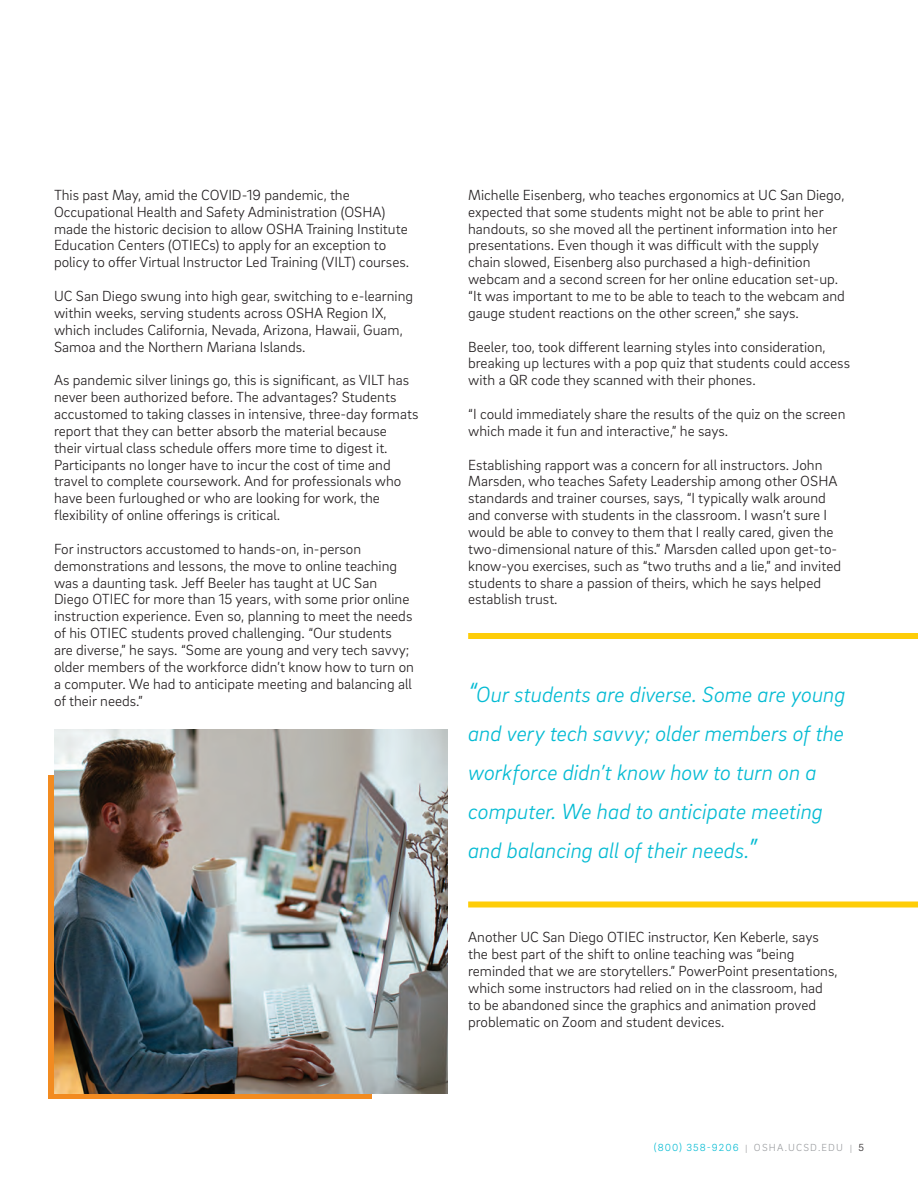
<style>
.page{position:relative;width:918px;height:1188px;background:#fff}
.page>*{position:absolute;margin:0;border:0;box-sizing:border-box;transform-origin:0 0}
.t1{font:italic 300 22.5px/39px "Brix Sans";letter-spacing:-.005em;color:#05bbd3}
.t2{font:300 15px/16.8px "Brix Sans";color:#231f20}
.t3{font:300 10.5px "Brix Sans";letter-spacing:.115em;color:#05bbd3}
.s1{font-size:28.5px}
.s2{font-size:9px;color:#808285}
.s3{color:#9d9fa2}
.s4{color:#231f20}
</style>
<div class="page">
<div style="left:48px;top:776px;width:324px;height:324px;background:#f28b20"></div>
<div style="left:468px;top:633px;width:450px;height:6px;background:#fecd08"></div>
<div style="left:468px;top:902px;width:450px;height:6px;background:#fecd08"></div>
<img style="left:54px;top:729px;width:394px;height:365px">
<p class="t2" style="left:54px;top:186px;width:357px">This past May, amid the COVID-19 pandemic, the Occupational Health and Safety Administration (OSHA) made the historic decision to allow OSHA Training Institute Education Centers (OTIECs) to apply for an exception to policy to offer Virtual Instructor Led Training (VILT) courses.</p>
<p class="t2" style="left:54px;top:287px;width:361px">UC San Diego swung into high gear, switching to e-learning within weeks, serving students across OSHA Region IX, which includes California, Nevada, Arizona, Hawaii, Guam, Samoa and the Northern Mariana Islands.</p>
<p class="t2" style="left:54px;top:371px;width:366px">As pandemic silver linings go, this is significant, as VILT has never been authorized before. The advantages? Students accustomed to taking classes in intensive, three-day formats report that they can better absorb the material because their virtual class schedule offers more time to digest it.<br>Participants no longer have to incur the cost of time and travel to complete coursework. And for professionals who have been furloughed or who are looking for work, the flexibility of online offerings is critical.</p>
<p class="t2" style="left:54px;top:540px;width:362px">For instructors accustomed to hands-on, in-person demonstrations and lessons, the move to online teaching was a daunting task. Jeff Beeler has taught at UC San Diego OTIEC for more than 15 years, with some prior online instruction experience. Even so, planning to meet the needs of his OTIEC students proved challenging. “Our students are diverse,” he says. “Some are young and very tech savvy; older members of the workforce didn’t know how to turn on a computer. We had to anticipate meeting and balancing all of their needs.”</p>
<p class="t2" style="left:468px;top:186px;width:378px">Michelle Eisenberg, who teaches ergonomics at UC San Diego, expected that some students might not be able to print her handouts, so she moved all the pertinent information into her presentations. Even though it was difficult with the supply chain slowed, Eisenberg also purchased a high-definition webcam and a second screen for her online education set-up. “It was important to me to be able to teach to the webcam and gauge student reactions on the other screen,” she says.</p>
<p class="t2" style="left:468px;top:338px;width:383px">Beeler, too, took different learning styles into consideration, breaking up lectures with a pop quiz that students could access with a QR code they scanned with their phones.</p>
<p class="t2" style="left:468px;top:405px;width:379px">“I could immediately share the results of the quiz on the screen which made it fun and interactive,” he says.</p>
<p class="t2" style="left:468px;top:456px;width:374px">Establishing rapport was a concern for all instructors. John Marsden, who teaches Safety Leadership among other OSHA standards and trainer courses, says, “I typically walk around and converse with students in the classroom. I wasn’t sure I would be able to convey to them that I really cared, given the two-dimensional nature of this.” Marsden called upon get-to&shy;know-you exercises, such as “two truths and a lie,” and invited students to share a passion of theirs, which he says helped establish trust.</p>
<p class="t1" style="left:468px;top:674px;width:379px"><span class="s1">“</span>Our students are diverse. Some are young and very tech savvy; older members of the workforce didn’t know how to turn on a computer. We had to anticipate meeting and balancing all of their needs.<span class="s1">”</span></p>
<p class="t2" style="left:468px;top:928px;width:371px">Another UC San Diego OTIEC instructor, Ken Keberle, says the best part of the shift to online teaching was “being reminded that we are storytellers.” PowerPoint presentations, which some instructors had relied on in the classroom, had to be abandoned since the graphics and animation proved problematic on Zoom and student devices.</p>
<p class="t3" style="left:654px;top:1140px;width:212px">(800) 358-9206 <span class="s2">|</span> <span class="s3">OSHA.UCSD.EDU</span> <span class="s2">|</span> <span class="s4">5</span></p>
</div>
